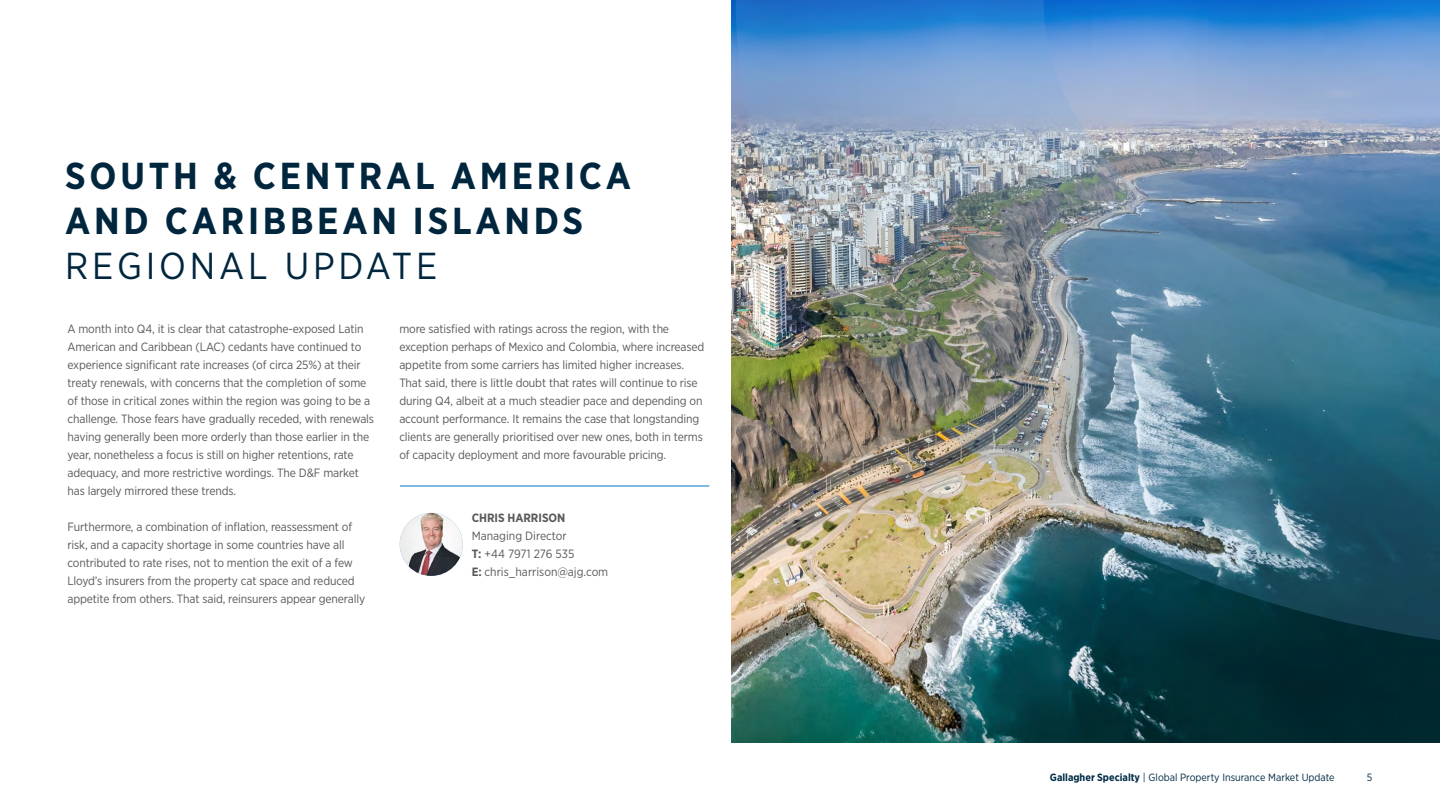
<style>
.page{position:relative;width:1440px;height:810px;background:#fff}
.page>*{position:absolute;margin:0;border:0;box-sizing:border-box;transform-origin:0 0}
.Section_Header{font:700 37.5px/45px "Gotham Narrow";letter-spacing:.1em;color:#00263e}
.t1{font:12px/18px "Gotham Narrow";letter-spacing:-.01em;color:#58595b}
.t2{font:700 12px "Gotham Narrow";color:#58595b}
.t3{font:10.5px "Gotham Narrow";color:#002b44}
.s1{font-weight:400}
.s2{font-weight:700}
</style>
<div class="page">
<img style="left:400px;top:513px;width:63px;height:63px;border-radius:31px">
<img style="left:731px;top:0;width:709px;height:742px">
<img style="left:736px;top:0;width:704px;height:645px">
<hr style="left:400px;top:486px;width:309px;height:1px;background:#0075bc">
<p class="Section_Header" style="left:65px;top:153px;width:567px">SOUTH &amp; CENTRAL AMERICA<br>AND CARIBBEAN ISLANDS<br><span class="s1">REGIONAL UPDATE</span></p>
<p class="t1" style="left:68px;top:320px;width:308px">A month into Q4, it is clear that catastrophe-exposed Latin American and Caribbean (LAC) cedants have continued to experience significant rate increases (of circa 25%) at their treaty renewals, with concerns that the completion of some of those in critical zones within the region was going to be a challenge. Those fears have gradually receded, with renewals having generally been more orderly than those earlier in the year, nonetheless a focus is still on higher retentions, rate adequacy, and more restrictive wordings. The D&amp;F market has largely mirrored these trends.</p>
<p class="t1" style="left:68px;top:518px;width:299px">Furthermore, a combination of inflation, reassessment of risk, and a capacity shortage in some countries have all contributed to rate rises, not to mention the exit of a few Lloyd’s insurers from the property cat space and reduced appetite from others. That said, reinsurers appear generally</p>
<p class="t1" style="left:399px;top:320px;width:307px">more satisfied with ratings across the region, with the exception perhaps of Mexico and Colombia, where increased appetite from some carriers has limited higher increases.<br>That said, there is little doubt that rates will continue to rise during Q4, albeit at a much steadier pace and depending on account performance. It remains the case that longstanding clients are generally prioritised over new ones, both in terms of capacity deployment and more favourable pricing.</p>
<p class="t2" style="left:472px;top:510px;width:95px">CHRIS HARRISON</p>
<p class="t1" style="left:472px;top:527px;width:97px">Managing Director</p>
<p class="t1" style="left:472px;top:545px;width:104px"><span class="s2">T:</span> +44 7971 276 535</p>
<p class="t1" style="left:472px;top:563px;width:138px"><span class="s2">E:</span> chris_harrison@ajg.com</p>
<p class="t3" style="left:1050px;top:771px;width:286px"><span class="s2">Gallagher Specialty</span> | Global Property Insurance Market Update</p>
<p class="t3" style="left:1367px;top:771px;width:7px">5</p>
</div>
